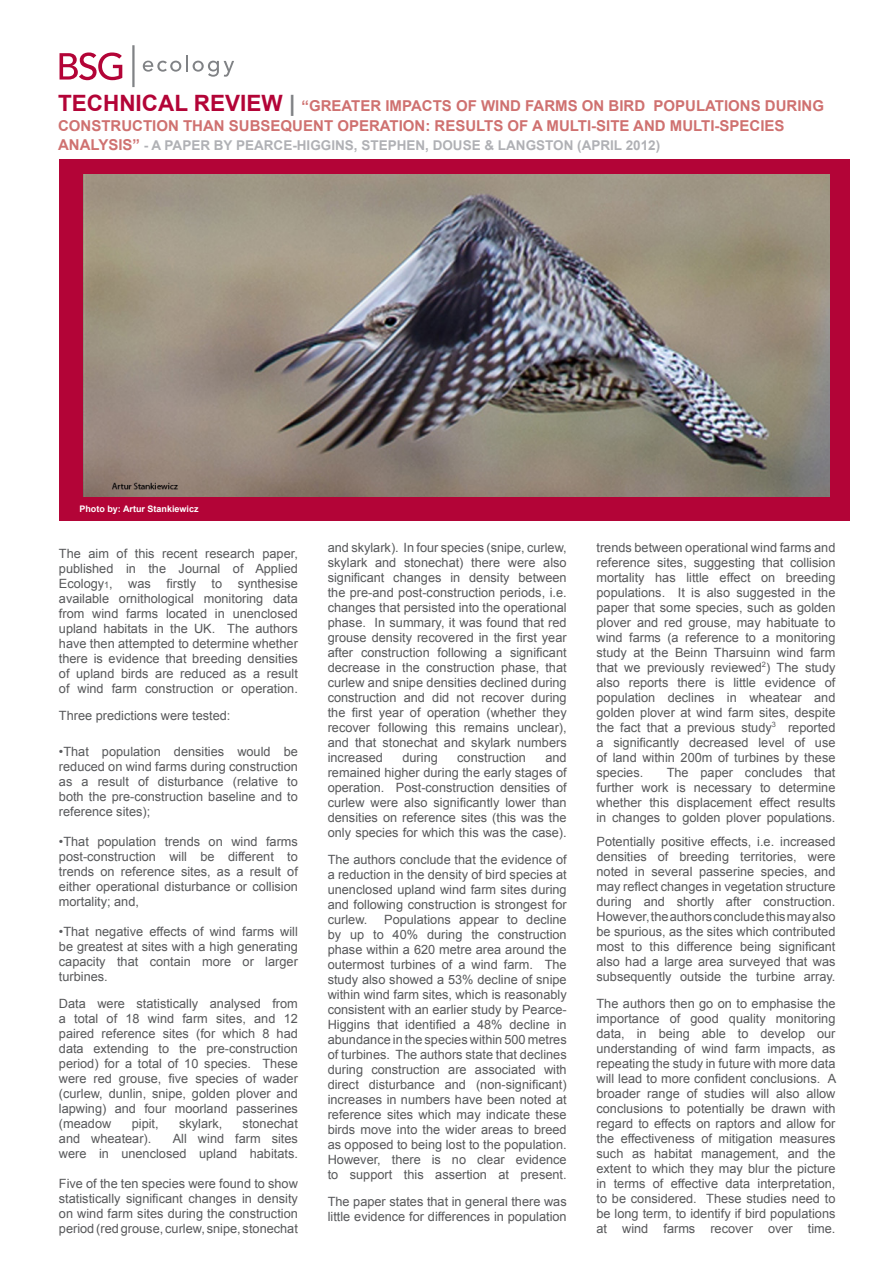
<style>
.page{position:relative;width:893px;height:1263px;background:#fff}
.page>*{position:absolute;margin:0;border:0;box-sizing:border-box;transform-origin:0 0}
.t1{font:700 15px/19.5px "Arial";color:#cf7170}
.t2{font:700 13.5px "Arial";color:#b0b1b5}
.Bullet_points{font:12.75px/15px "Arial";color:#57585a;text-align:justify}
.t3{font:700 9px "Arial";color:#fff}
.s1{font-size:22.5px;color:#b30437}
.s2{font-size:22.5px;color:#808285}
.s3{font-size:15px;color:#cf7170}
.s4{font-size:9px}
</style>
<div class="page">
<div style="left:59px;top:159px;width:791px;height:362px;background:#b30437"></div>
<img style="left:83px;top:175px;width:746px;height:321px">
<svg style="left:143px;top:55px;width:91px;height:22px"></svg>
<svg style="left:60px;top:52px;width:62px;height:28px"></svg>
<hr style="left:132px;top:45px;width:3px;height:42px;background:#808285">
<p class="t1" style="left:58px;top:97px;width:767px"><span class="s1">TECHNICAL REVIEW</span> <span class="s2">|</span> “GREATER IMPACTS OF WIND FARMS ON BIRD POPULATIONS DURING<br>CONSTRUCTION THAN SUBSEQUENT OPERATION: RESULTS OF A MULTI-SITE AND MULTI-SPECIES</p>
<p class="t2" style="left:58px;top:136px;width:604px"><span class="s3">ANALYSIS”</span> - A PAPER BY PEARCE-HIGGINS, STEPHEN, DOUSE &amp; LANGSTON (APRIL 2012)</p>
<p class="t3" style="left:79px;top:503px;width:121px">Photo by: Artur Stankiewicz</p>
<p class="Bullet_points" style="left:59px;top:546px;width:240px">The aim of this recent research paper, published in the Journal of Applied Ecology<span class="s4">1</span>, was firstly to synthesise available ornithological monitoring data from wind farms located in unenclosed upland habitats in the UK. The authors have then attempted to determine whether there is evidence that breeding densities of upland birds are reduced as a result of wind farm construction or operation.</p>
<p class="Bullet_points" style="left:59px;top:708px;width:173px">Three predictions were tested:</p>
<p class="Bullet_points" style="left:59px;top:744px;width:240px">•That population densities would be reduced on wind farms during construction as a result of disturbance (relative to both the pre-construction baseline and to reference sites);</p>
<p class="Bullet_points" style="left:59px;top:834px;width:240px">•That population trends on wind farms post-construction will be different to trends on reference sites, as a result of either operational disturbance or collision mortality; and,</p>
<p class="Bullet_points" style="left:59px;top:924px;width:240px">•That negative effects of wind farms will be greatest at sites with a high generating capacity that contain more or larger turbines.</p>
<p class="Bullet_points" style="left:59px;top:996px;width:240px">Data were statistically analysed from a total of 18 wind farm sites, and 12 paired reference sites (for which 8 had data extending to the pre-construction period) for a total of 10 species. These were red grouse, five species of wader (curlew, dunlin, snipe, golden plover and lapwing) and four moorland passerines (meadow</p>
<p class="Bullet_points" style="left:132px;top:1116px;width:28px">pipit,</p>
<p class="Bullet_points" style="left:179px;top:1116px;width:45px">skylark,</p>
<p class="Bullet_points" style="left:243px;top:1116px;width:57px">stonechat</p>
<p class="Bullet_points" style="left:59px;top:1131px;width:94px">and wheatear).</p>
<p class="Bullet_points" style="left:59px;top:1131px;width:240px;text-align:right">All wind farm sites<br>were in unenclosed upland habitats.</p>
<p class="Bullet_points" style="left:59px;top:1176px;width:240px">Five of the ten species were found to show statistically significant changes in density on wind farm sites during the construction period (red grouse, curlew, snipe, stonechat</p>
<p class="Bullet_points" style="left:328px;top:540px;width:240px">and skylark). In four species (snipe, curlew, skylark and stonechat) there were also significant changes in density between the pre-and post-construction periods, i.e. changes that persisted into the operational phase. In summary, it was found that red grouse density recovered in the first year after construction following a significant decrease in the construction phase, that curlew and snipe densities declined during construction and did not recover during the first year of operation (whether they recover following this remains unclear), and that stonechat and skylark numbers increased</p>
<p class="Bullet_points" style="left:328px;top:750px;width:240px;text-indent:218px">and remained higher during the early stages of operation. Post-construction densities of curlew were also significantly lower than densities on reference sites (this was the only species for which this was the case).</p>
<p class="Bullet_points" style="left:328px;top:852px;width:240px">The authors conclude that the evidence of a reduction in the density of bird species at unenclosed upland wind farm sites during and following construction is strongest for curlew.</p>
<p class="Bullet_points" style="left:402px;top:750px;width:37px">during</p>
<p class="Bullet_points" style="left:457px;top:750px;width:70px">construction</p>
<p class="Bullet_points" style="left:328px;top:912px;width:240px;text-indent:56px">Populations appear to decline by up to 40% during the construction phase within a 620 metre area around the outermost turbines of a wind farm. The study also showed a 53% decline of snipe within wind farm sites, which is reasonably consistent with an earlier study by Pearce-Higgins that identified a 48% decline in abundance in the species within 500 metres of turbines. The authors state that declines during construction are associated with direct disturbance and (non-significant) increases in numbers have been noted at reference sites which may indicate these birds move into the wider areas to breed as opposed to being lost to the population.<br>However, there is no clear evidence to support this assertion at present.</p>
<p class="Bullet_points" style="left:328px;top:1194px;width:240px">The paper states that in general there was little evidence for differences in population</p>
<p class="Bullet_points" style="left:596px;top:540px;width:240px">trends between operational wind farms and reference sites, suggesting that collision mortality has little effect on breeding populations. It is also suggested in the paper that some species, such as golden plover and red grouse, may habituate to wind farms (a reference to a monitoring study at the Beinn Tharsuinn wind farm that we previously reviewed<sup>2</sup>) The study also reports there is little evidence of population declines in wheatear and golden plover at wind farm sites, despite the fact that a previous study<sup>3</sup> reported a significantly decreased level of use of land within 200m of turbines by these species.</p>
<p class="Bullet_points" style="left:596px;top:765px;width:240px;text-indent:70px">The paper concludes that further work is necessary to determine whether this displacement effect results in changes to golden plover populations.</p>
<p class="Bullet_points" style="left:596px;top:834px;width:240px">Potentially positive effects, i.e. increased densities of breeding territories, were noted in several passerine species, and may reflect changes in vegetation structure during and shortly after construction.<br>However, the authors conclude this may also be spurious, as the sites which contributed most to this difference being significant also had a large area surveyed that was subsequently outside the turbine array.</p>
<p class="Bullet_points" style="left:596px;top:996px;width:241px">The authors then go on to emphasise the importance of good quality monitoring data, in being able to develop our understanding of wind farm impacts, as repeating the study in future with more data will lead to more confident conclusions. A broader range of studies will also allow conclusions to potentially be drawn with regard to effects on raptors and allow for the effectiveness of mitigation measures such as habitat management, and the extent to which they may blur the picture in terms of effective data interpretation, to be considered. These studies need to be long term, to identify if bird populations at wind farms recover over time.</p>
</div>
